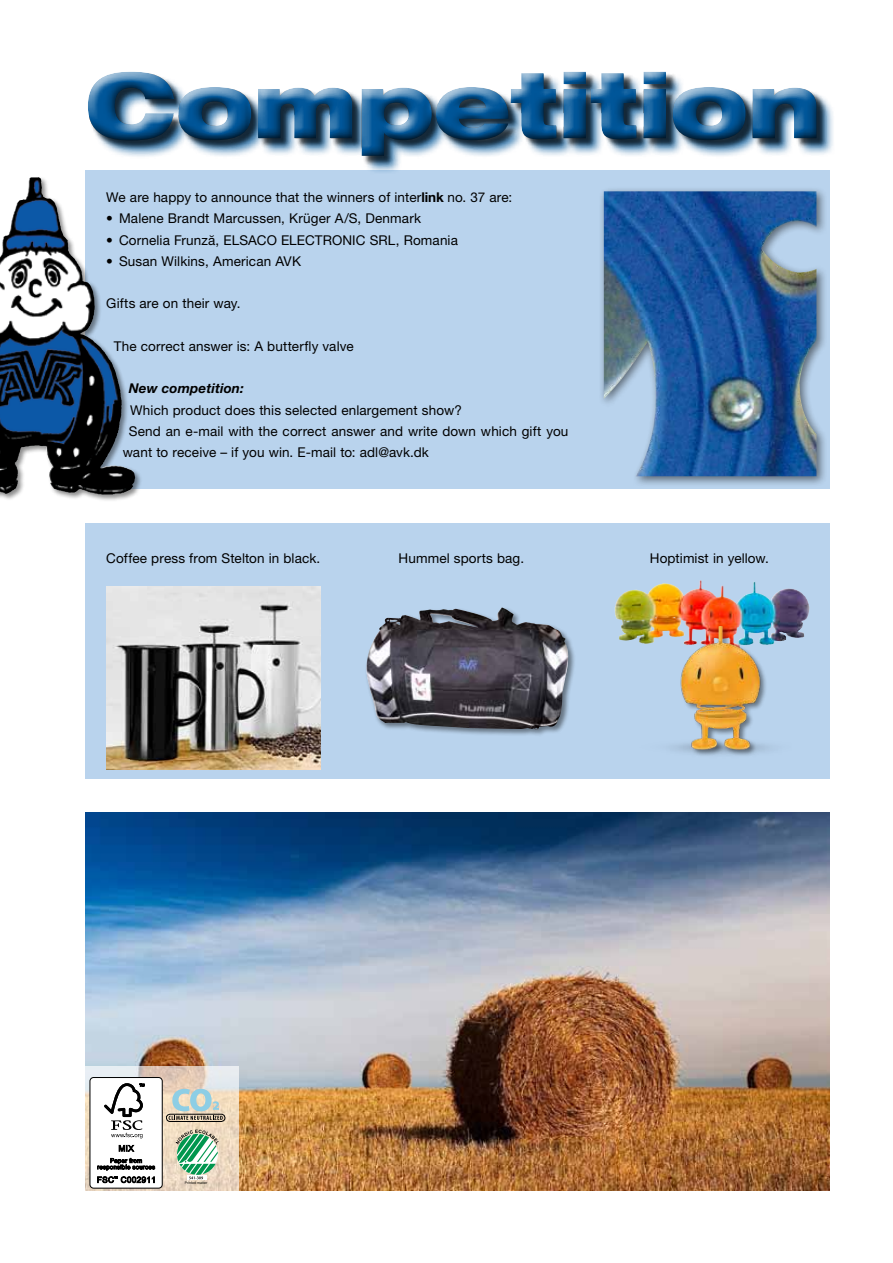
<style>
.page{position:relative;width:893px;height:1263px;background:#fff}
.page>*{position:absolute;margin:0;border:0;box-sizing:border-box;transform-origin:0 0}
.t1{font:900 expanded 90px "Helvetica Neue LT Pro";letter-spacing:-.015em;color:#005699}
.t2{font:13.5px "Helvetica Neue LT Pro";letter-spacing:.01em;color:#000}
.t3{font:italic 700 13.5px "Helvetica Neue LT Pro";letter-spacing:.01em;color:#000}
.t4{font:3.6px "Helvetica";color:#0f0e09}
.s1{font-weight:700}
</style>
<div class="page">
<img style="left:85px;top:812px;width:744px;height:379px">
<div style="left:85px;top:170px;width:744px;height:319px;background:#b9d3ed"></div>
<div style="left:599px;top:186px;width:228px;height:301px;background:#000;opacity:.5"></div>
<img style="left:604px;top:191px;width:212px;height:285px">
<div style="left:85px;top:523px;width:744px;height:255px;background:#b9d3ed"></div>
<div style="left:365px;top:606px;width:210px;height:131px;background:#000;opacity:.45"></div>
<img style="left:457px;top:607px;width:45px;height:14px">
<img style="left:106px;top:587px;width:214px;height:182px">
<div style="left:0;top:176px;width:142px;height:326px;background:#000;opacity:.45"></div>
<img style="left:0;top:177px;width:53px;height:317px">
<div style="left:90px;top:74px;width:745px;height:101px;background:#b9d3ed"></div>
<div style="left:84px;top:73px;width:752px;height:97px;background:#000;opacity:.75"></div>
<img style="left:615px;top:581px;width:85px;height:60px">
<img style="left:622px;top:599px;width:170px;height:157px">
<svg style="left:85px;top:1066px;width:153px;height:125px;background:#e5d6c5"></svg>
<div style="left:90px;top:1077px;width:72px;height:111px;background:#fff;border-radius:4px"></div>
<div style="left:90px;top:1077px;width:73px;height:111px;border:1px solid #000;border-radius:4px"></div>
<svg style="left:104px;top:1083px;width:40px;height:55px"></svg>
<svg style="left:119px;top:1144px;width:15px;height:8px"></svg>
<svg style="left:97px;top:1158px;width:58px;height:12px"></svg>
<svg style="left:97px;top:1176px;width:58px;height:7px"></svg>
<div style="left:166px;top:1114px;width:59px;height:8px;border:1px solid #000;border-radius:4px"></div>
<svg style="left:169px;top:1089px;width:54px;height:31px;background:#bbc3ba"></svg>
<svg style="left:187px;top:1179px;width:20px;height:1px"></svg>
<svg style="left:176px;top:1129px;width:43px;height:50px"></svg>
<h1 class="t1" style="left:85px;top:47px;width:738px">Competition</h1>
<p class="t2" style="left:106px;top:189px;width:407px">We are happy to announce that the winners of inter<span class="s1">link</span> no. 37 are:</p>
<p class="t2" style="left:106px;top:210px;width:316px">• Malene Brandt Marcussen, Krüger A/S, Denmark</p>
<p class="t2" style="left:106px;top:232px;width:353px">• Cornelia Frunză, ELSACO ELECTRONIC SRL, Romania</p>
<p class="t2" style="left:106px;top:253px;width:196px">• Susan Wilkins, American AVK</p>
<p class="t2" style="left:106px;top:295px;width:136px">Gifts are on their way.</p>
<p class="t2" style="left:114px;top:338px;width:241px">The correct answer is: A butterfly valve</p>
<p class="t3" style="left:129px;top:380px;width:117px">New competition:</p>
<p class="t2" style="left:130px;top:402px;width:333px">Which product does this selected enlargement show?</p>
<p class="t2" style="left:129px;top:423px;width:441px">Send an e-mail with the correct answer and write down which gift you</p>
<p class="t2" style="left:123px;top:444px;width:308px">want to receive – if you win. E-mail to: adl@avk.dk</p>
<p class="t2" style="left:106px;top:551px;width:216px">Coffee press from Stelton in black.</p>
<p class="t2" style="left:399px;top:551px;width:127px">Hummel sports bag.</p>
<p class="t2" style="left:650px;top:551px;width:121px">Hoptimist in yellow.</p>
<p class="t4" style="left:185px;top:1180px;width:24px">Printed matter</p>
</div>
